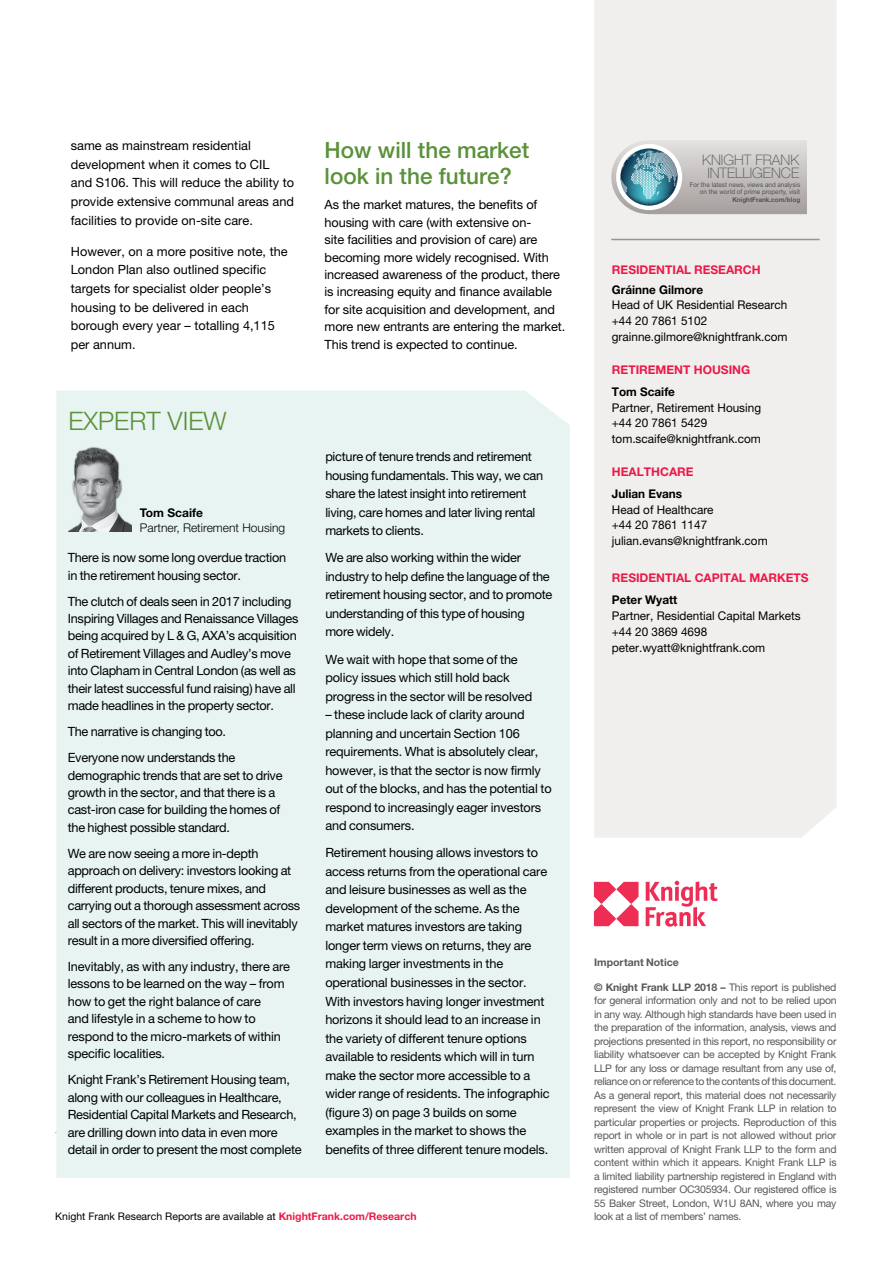
<style>
.page{position:relative;width:893px;height:1263px;background:#fff}
.page>*{position:absolute;margin:0;border:0;box-sizing:border-box;transform-origin:0 0}
.t1{font:300 25.5px "Helvetica Neue";color:#5a913a}
.t2{font:500 22.5px/25.7px "Helvetica Neue";color:#5a913a}
.t3{font:100 14.55px/13.2px "Helvetica Neue";color:#515356;text-align:center}
.t4{font:12.75px/18.6px "Helvetica Neue";letter-spacing:-.01em;color:#000}
.t5{font:12px/15.8px "Helvetica Neue";color:#000}
.t6{font:700 12px "Helvetica Neue";color:#ed1848}
.t7{font:700 12px "Helvetica Neue";color:#000}
.t8{font:300 12px "Helvetica Neue";color:#000}
.t9{font:10.5px/13.5px "Helvetica Neue";letter-spacing:-.02em;color:#58595b;text-align:justify}
.t10{font:10.5px "Helvetica Neue";color:#000}
.t11{font:700 10.5px "Helvetica Neue";color:#58595b}
.t12{font:6.6px/7.2px "Helvetica Neue";color:#515356;text-align:right;scale:.96 1}
.t13{font:700 6.6px "Helvetica Neue";color:#515356;scale:.96 1}
.s1{font-weight:700;color:#ed1848}
.s2{font-weight:700}
</style>
<div class="page">
<div style="left:594px;top:0;width:243px;height:838px;background:#f0efee"></div>
<img style="left:654px;top:140px;width:152px;height:74px">
<img style="left:611px;top:140px;width:74px;height:74px;border-radius:37px">
<div style="left:616px;top:144px;width:66px;height:66px;background:#fff;border-radius:50%"></div>
<svg style="left:620px;top:148px;width:58px;height:58px"></svg>
<svg style="left:594px;top:882px;width:44px;height:44px"></svg>
<svg style="left:646px;top:881px;width:71px;height:46px"></svg>
<hr style="left:611px;top:239px;width:209px;height:1px;background:#a39e9c">
<hr style="left:55px;top:1132px;width:515px;height:1px;background:#c0b2a5">
<div style="left:56px;top:390px;width:514px;height:788px;background:#e7f4f1"></div>
<img style="left:68px;top:446px;width:64px;height:85px">
<p class="t4" style="left:71px;top:136px;width:225px">same as mainstream residential development when it comes to CIL and S106. This will reduce the ability to provide extensive communal areas and facilities to provide on-site care.</p>
<p class="t4" style="left:71px;top:242px;width:218px">However, on a more positive note, the<br>London Plan also outlined specific targets for specialist older people’s housing to be delivered in each borough every year – totalling 4,115 per annum.</p>
<h2 class="t2" style="left:325px;top:137px;width:206px">How will the market look in the future?</h2>
<p class="t4" style="left:325px;top:196px;width:242px;line-height:17.4px">As the market matures, the benefits of housing with care (with extensive on-<br>site facilities and provision of care) are becoming more widely recognised. With increased awareness of the product, there is increasing equity and finance available for site acquisition and development, and more new entrants are entering the market.<br>This trend is expected to continue.</p>
<h1 class="t1" style="left:68px;top:405px;width:160px">EXPERT VIEW</h1>
<p class="t7" style="left:140px;top:505px;width:65px">Tom Scaife</p>
<p class="t8" style="left:140px;top:520px;width:147px">Partner, Retirement Housing</p>
<p class="t4" style="left:68px;top:549px;width:220px;line-height:17.4px">There is now some long overdue traction in the retirement housing sector.</p>
<p class="t4" style="left:68px;top:592px;width:232px;line-height:17.4px">The clutch of deals seen in 2017 including Inspiring Villages and Renaissance Villages being acquired by L &amp; G, AXA’s acquisition of Retirement Villages and Audley’s move into Clapham in Central London (as well as their latest successful fund raising) have all made headlines in the property sector.</p>
<p class="t4" style="left:68px;top:718px;width:169px;line-height:26px">The narrative is changing too.<br>Everyone now understands the</p>
<p class="t4" style="left:68px;top:766px;width:216px;line-height:17.4px">demographic trends that are set to drive growth in the sector, and that there is a cast-iron case for building the homes of the highest possible standard.</p>
<p class="t4" style="left:68px;top:844px;width:234px;line-height:17.4px">We are now seeing a more in-depth approach on delivery: investors looking at different products, tenure mixes, and carrying out a thorough assessment across all sectors of the market. This will inevitably result in a more diversified offering.</p>
<p class="t4" style="left:68px;top:957px;width:224px;line-height:17.4px">Inevitably, as with any industry, there are lessons to be learned on the way – from how to get the right balance of care<br>and lifestyle in a scheme to how to respond to the micro-markets of within specific localities.</p>
<p class="t4" style="left:68px;top:1071px;width:235px;line-height:17.4px">Knight Frank’s Retirement Housing team, along with our colleagues in Healthcare, Residential Capital Markets and Research, are drilling down into data in even more detail in order to present the most complete</p>
<p class="t4" style="left:325px;top:447px;width:219px">picture of tenure trends and retirement housing fundamentals. This way, we can share the latest insight into retirement living, care homes and later living rental markets to clients.</p>
<p class="t4" style="left:325px;top:548px;width:229px">We are also working within the wider industry to help define the language of the retirement housing sector, and to promote understanding of this type of housing more widely.</p>
<p class="t4" style="left:325px;top:649px;width:208px">We wait with hope that some of the policy issues which still hold back progress in the sector will be resolved</p>
<p class="t4" style="left:325px;top:705px;width:228px">– these include lack of clarity around planning and uncertain Section 106 requirements. What is absolutely clear, however, is that the sector is now firmly out of the blocks, and has the potential to respond to increasingly eager investors and consumers.</p>
<p class="t4" style="left:325px;top:843px;width:226px">Retirement housing allows investors to access returns from the operational care and leisure businesses as well as the development of the scheme. As the market matures investors are taking longer term views on returns, they are making larger investments in the operational businesses in the sector.<br>With investors having longer investment horizons it should lead to an increase in the variety of different tenure options available to residents which will in turn make the sector more accessible to a wider range of residents. The infographic (figure 3) on page 3 builds on some examples in the market to shows the benefits of three different tenure models.</p>
<p class="t10" style="left:55px;top:1210px;width:363px">Knight Frank Research Reports are available at <span class="s1">KnightFrank.com/Research</span></p>
<p class="t3" style="left:702px;top:153px;width:99px">KNIGHT FRANK<br>INTELLIGENCE</p>
<p class="t12" style="left:690px;top:181px;width:117px">For the latest news, views and analysis on the world of prime property, visit</p>
<p class="t13" style="left:732px;top:195px;width:72px">KnightFrank.com/blog</p>
<p class="t6" style="left:612px;top:262px;width:150px">RESIDENTIAL RESEARCH</p>
<p class="t7" style="left:612px;top:282px;width:93px">Gráinne Gilmore</p>
<p class="t5" style="left:612px;top:297px;width:177px">Head of UK Residential Research +44 20 7861 5102 grainne.gilmore@knightfrank.com</p>
<p class="t6" style="left:612px;top:362px;width:140px">RETIREMENT HOUSING</p>
<p class="t7" style="left:612px;top:384px;width:65px">Tom Scaife</p>
<p class="t5" style="left:612px;top:399px;width:151px">Partner, Retirement Housing +44 20 7861 5429 tom.scaife@knightfrank.com</p>
<p class="t6" style="left:612px;top:464px;width:83px">HEALTHCARE</p>
<p class="t7" style="left:612px;top:486px;width:72px">Julian Evans</p>
<p class="t5" style="left:612px;top:501px;width:157px">Head of Healthcare<br>+44 20 7861 1147 julian.evans@knightfrank.com</p>
<p class="t6" style="left:612px;top:570px;width:198px">RESIDENTIAL CAPITAL MARKETS</p>
<p class="t7" style="left:612px;top:593px;width:67px">Peter Wyatt</p>
<p class="t5" style="left:612px;top:608px;width:190px">Partner, Residential Capital Markets +44 20 3869 4698 peter.wyatt@knightfrank.com</p>
<p class="t11" style="left:594px;top:956px;width:86px">Important Notice</p>
<p class="t9" style="left:594px;top:980px;width:244px"><span class="s2">© Knight Frank LLP 2018 –</span> This report is published for general information only and not to be relied upon in any way. Although high standards have been used in the preparation of the information, analysis, views and projections presented in this report, no responsibility or liability whatsoever can be accepted by Knight Frank LLP for any loss or damage resultant from any use of, reliance on or reference to the contents of this document.<br>As a general report, this material does not necessarily represent the view of Knight Frank LLP in relation to particular properties or projects. Reproduction of this report in whole or in part is not allowed without prior written approval of Knight Frank LLP to the form and content within which it appears. Knight Frank LLP is a limited liability partnership registered in England with registered number OC305934. Our registered office is 55 Baker Street, London, W1U 8AN, where you may look at a list of members’ names.</p>
</div>
